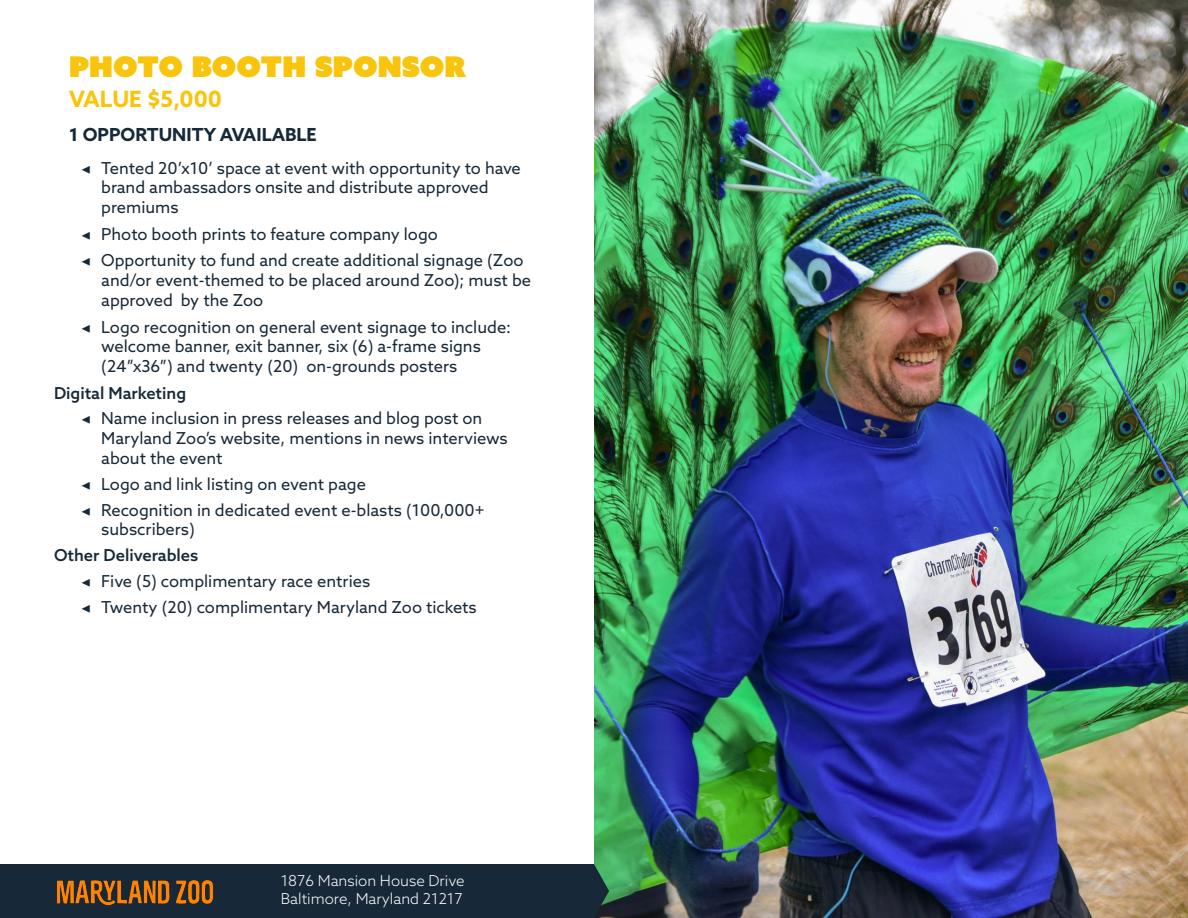
<style>
.page{position:relative;width:1188px;height:918px;background:#fff}
.page>*{position:absolute;margin:0;border:0;box-sizing:border-box;transform-origin:0 0}
.body{font:28.5px "Azo Sans Uber";color:#f9c40c}
.t1{font:700 22.5px "Azo Sans";color:#f9c40c}
.body-2{font:700 18px "Azo Sans";color:#172938}
.t2{font:16.5px/19.8px "Azo Sans";color:#172938}
.bullets1{font:500 16.5px "Azo Sans";color:#172938}
.t3{font:300 15px "Azo Sans";color:#fff}
.s1{font-family:"Minion Pro"}
</style>
<div class="page">
<img style="left:594px;top:0;width:594px;height:918px">
<div style="left:0;top:864px;width:609px;height:54px;background:#172938"></div>
<img style="left:54px;top:875px;width:162px;height:32px">
<p class="body" style="left:69px;top:47px;width:399px">PHOTO BOOTH SPONSOR</p>
<p class="t1" style="left:69px;top:84px;width:154px">VALUE $5,000</p>
<p class="body-2" style="left:69px;top:122px;width:249px">1 OPPORTUNITY AVAILABLE</p>
<p class="t2" style="left:101px;top:158px;width:421px;text-indent:-20px"><span class="s1">◀</span> Tented 20’x10’ space at event with opportunity to have brand ambassadors onsite and distribute approved premiums</p>
<p class="t2" style="left:81px;top:224px;width:358px"><span class="s1">◀</span> Photo booth prints to feature company logo</p>
<p class="t2" style="left:101px;top:250px;width:431px;text-indent:-20px"><span class="s1">◀</span> Opportunity to fund and create additional signage (Zoo and/or event-themed to be placed around Zoo); must be approved by the Zoo</p>
<p class="t2" style="left:101px;top:317px;width:411px;text-indent:-20px"><span class="s1">◀</span> Logo recognition on general event signage to include: welcome banner, exit banner, six (6) a-frame signs (24”x36”) and twenty (20) on-grounds posters</p>
<p class="bullets1" style="left:54px;top:382px;width:134px">Digital Marketing</p>
<p class="t2" style="left:101px;top:408px;width:408px;text-indent:-20px"><span class="s1">◀</span> Name inclusion in press releases and blog post on<br>Maryland Zoo’s website, mentions in news interviews about the event</p>
<p class="t2" style="left:81px;top:474px;width:287px"><span class="s1">◀</span> Logo and link listing on event page</p>
<p class="t2" style="left:101px;top:500px;width:385px;text-indent:-20px"><span class="s1">◀</span> Recognition in dedicated event e-blasts (100,000+ subscribers)</p>
<p class="bullets1" style="left:54px;top:545px;width:146px">Other Deliverables</p>
<p class="t2" style="left:81px;top:571px;width:291px"><span class="s1">◀</span> Five (5) complimentary race entries</p>
<p class="t2" style="left:81px;top:597px;width:397px"><span class="s1">◀</span> Twenty (20) complimentary Maryland Zoo tickets</p>
<p class="t3" style="left:281px;top:871px;width:185px">1876 Mansion House Drive</p>
<p class="t3" style="left:281px;top:889px;width:183px">Baltimore, Maryland 21217</p>
</div>
